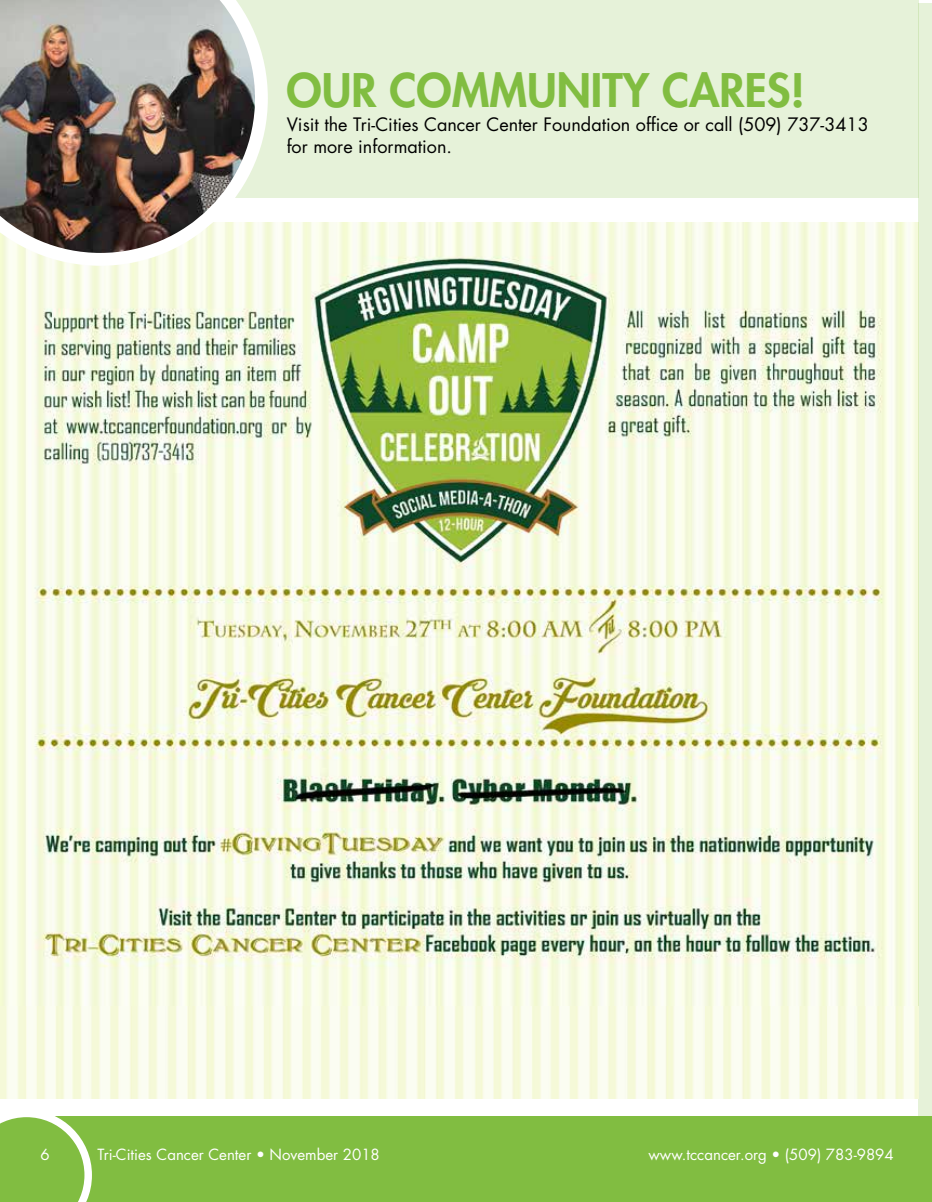
<style>
.page{position:relative;width:932px;height:1202px;background:#fff}
.page>*{position:absolute;margin:0;border:0;box-sizing:border-box;transform-origin:0 0}
.t1{font:800 45px "Futura Std";color:#81bd41}
.t2{font:18px/21.6px "Futura Std";color:#000}
.t3{font:15px "Futura Std";color:#fff}
</style>
<div class="page">
<img style="left:0;top:223px;width:918px;height:875px">
<div style="left:918px;top:1116px;width:14px;height:86px;background:#81bd41"></div>
<div style="left:13px;top:1116px;width:905px;height:86px;background:#81bd41"></div>
<svg style="left:0;top:1116px;width:92px;height:86px"></svg>
<div style="left:918px;top:3px;width:14px;height:1128px;background:#e6f2d9"></div>
<div style="left:99px;top:0;width:819px;height:198px;background:#e6f2d9"></div>
<img style="left:0;top:0;width:268px;height:266px">
<h1 class="t1" style="left:286px;top:62px;width:520px">OUR COMMUNITY CARES!</h1>
<p class="t2" style="left:287px;top:114px;width:583px">Visit the Tri-Cities Cancer Center Foundation office or call (509) 737-3413 for more information.</p>
<p class="t3" style="left:97px;top:1145px;width:284px">Tri-Cities Cancer Center • November 2018</p>
<p class="t3" style="left:40px;top:1145px;width:11px">6</p>
<p class="t3" style="left:648px;top:1145px;width:247px">www.tccancer.org • (509) 783-9894</p>
</div>
